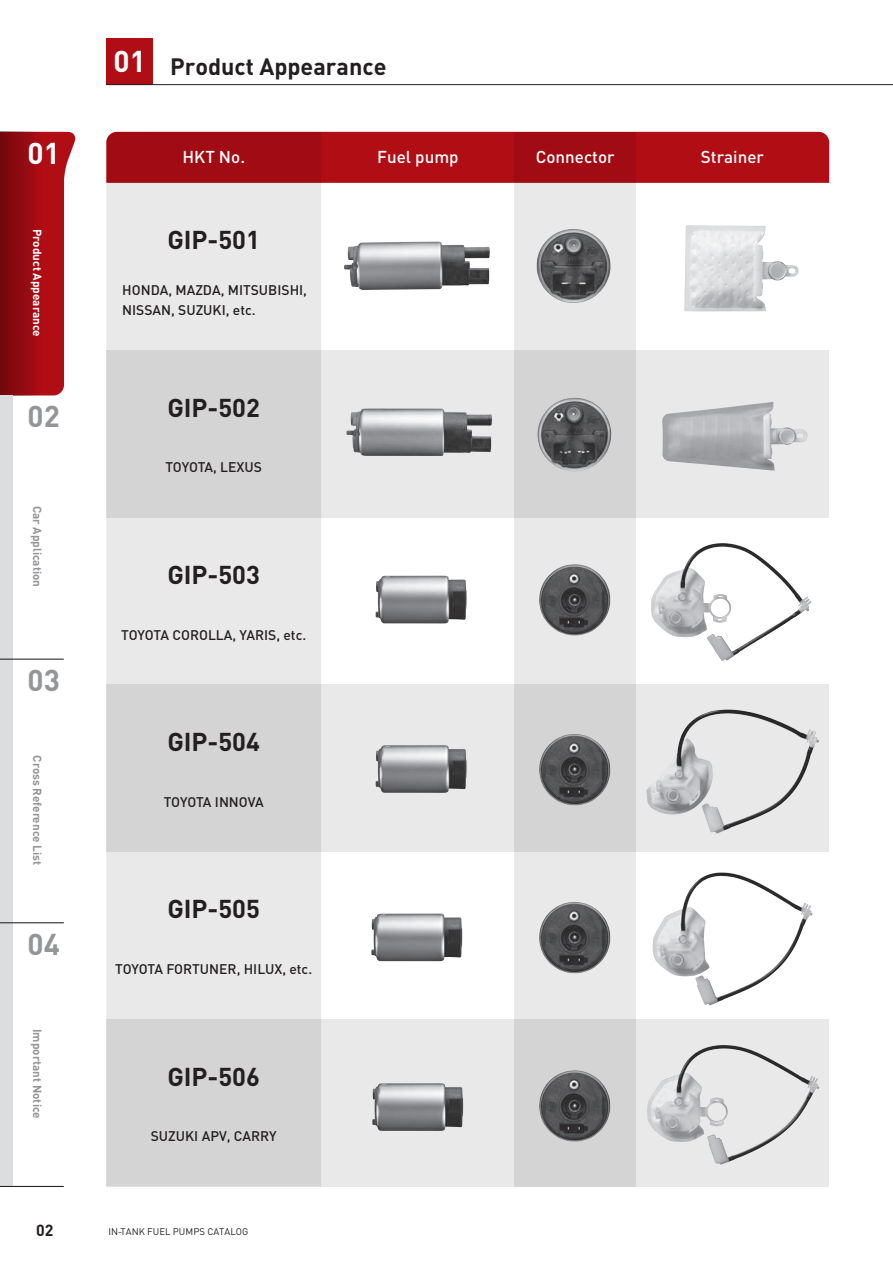
<style>
.page{position:relative;width:893px;height:1263px;background:#fff}
.page>*{position:absolute;margin:0;border:0;box-sizing:border-box;transform-origin:0 0}
.t1{font:700 29.7px "DIN Pro";color:#939598}
.t2{font:700 29.7px "DIN Pro";color:#fff}
.t3{font:700 25.5px "DIN Pro";color:#231f20}
.t4{font:700 23.4px "DIN Pro";color:#231f20}
.t5{font:500 16.95px "DIN";color:#fff}
.t6{font:700 15.9px "DIN Pro";color:#231f20}
.t7{font:500 13.8px/20.2px "DIN Pro";color:#231f20}
.t8{font:700 11.7px "DIN Pro";color:#939598}
.t9{font:700 11.7px "DIN Pro";color:#fff}
.t10{font:9.6px "DIN Pro";color:#231f20}
.s1{font-size:29.7px;color:#fff}
</style>
<div class="page">
<div style="left:321px;top:132px;width:508px;height:51px;background:#b00d15"></div>
<svg style="left:106px;top:132px;width:215px;height:887px;background:#e2d4d5"></svg>
<svg style="left:515px;top:132px;width:121px;height:887px;background:#e0cecf"></svg>
<div style="left:106px;top:350px;width:723px;height:167px;background:linear-gradient(to bottom,#dedddd,#dedddd)"></div>
<div style="left:106px;top:685px;width:723px;height:167px;background:linear-gradient(to bottom,#ddd,#ddd)"></div>
<div style="left:106px;top:1019px;width:723px;height:167px;background:linear-gradient(to bottom,#ddd,#ddd)"></div>
<img style="left:344px;top:241px;width:145px;height:49px">
<img style="left:536px;top:229px;width:76px;height:75px">
<img style="left:684px;top:225px;width:115px;height:86px">
<img style="left:346px;top:408px;width:145px;height:48px">
<img style="left:537px;top:397px;width:74px;height:74px">
<img style="left:662px;top:402px;width:146px;height:69px">
<img style="left:375px;top:575px;width:92px;height:48px">
<img style="left:539px;top:564px;width:71px;height:71px">
<img style="left:651px;top:543px;width:151px;height:94px">
<img style="left:375px;top:745px;width:92px;height:48px">
<img style="left:539px;top:734px;width:71px;height:71px">
<img style="left:646px;top:709px;width:164px;height:113px">
<img style="left:371px;top:913px;width:91px;height:48px">
<img style="left:539px;top:902px;width:71px;height:71px">
<img style="left:652px;top:872px;width:152px;height:133px">
<img style="left:372px;top:1083px;width:91px;height:48px">
<img style="left:539px;top:1070px;width:71px;height:72px">
<img style="left:647px;top:1045px;width:164px;height:103px">
<svg style="left:64px;top:132px;width:12px;height:48px"></svg>
<div style="left:0;top:132px;width:64px;height:263px;background:linear-gradient(to right,#78080e,#bd0e17)"></div>
<div style="left:0;top:395px;width:13px;height:791px;background:#dcdddf"></div>
<hr style="left:0;top:659px;width:64px;height:1px;background:#231f20">
<hr style="left:0;top:922px;width:64px;height:1px;background:#231f20">
<hr style="left:0;top:1186px;width:64px;height:1px;background:#231f20">
<div style="left:106px;top:38px;width:47px;height:47px;background:#b00d15"></div>
<hr style="left:106px;top:84px;width:787px;height:1px;background:#231f20">
<h1 class="t2" style="left:28px;top:133px;width:34px">01</h1>
<p class="t9" style="left:45px;top:229px;width:109px;rotate:90deg">Product Appearance</p>
<h1 class="t1" style="left:28px;top:396px;width:34px">02</h1>
<p class="t8" style="left:45px;top:506px;width:83px;rotate:90deg">Car Application</p>
<h1 class="t1" style="left:28px;top:660px;width:34px">03</h1>
<p class="t8" style="left:45px;top:755px;width:111px;rotate:90deg">Cross Reference List</p>
<h1 class="t1" style="left:28px;top:924px;width:34px">04</h1>
<p class="t8" style="left:45px;top:1029px;width:91px;rotate:90deg">Important Notice</p>
<h3 class="t4" style="left:114px;top:51px;width:274px"><span class="s1">01</span> Product Appearance</h3>
<p class="t5" style="left:182px;top:146px;width:64px">HKT No.</p>
<p class="t5" style="left:377px;top:146px;width:83px">Fuel pump</p>
<p class="t5" style="left:536px;top:146px;width:80px">Connector</p>
<p class="t5" style="left:701px;top:146px;width:65px">Strainer</p>
<h2 class="t3" style="left:167px;top:223px;width:94px">GIP-501</h2>
<p class="t7" style="left:122px;top:279px;width:186px">HONDA, MAZDA, MITSUBISHI,<br>NISSAN, SUZUKI, etc.</p>
<h2 class="t3" style="left:167px;top:390px;width:94px">GIP-502</h2>
<p class="t7" style="left:165px;top:457px;width:98px">TOYOTA, LEXUS</p>
<h2 class="t3" style="left:167px;top:557px;width:94px">GIP-503</h2>
<p class="t7" style="left:121px;top:624px;width:186px">TOYOTA COROLLA, YARIS, etc.</p>
<h2 class="t3" style="left:167px;top:725px;width:94px">GIP-504</h2>
<p class="t7" style="left:164px;top:791px;width:101px">TOYOTA INNOVA</p>
<h2 class="t3" style="left:167px;top:892px;width:94px">GIP-505</h2>
<p class="t7" style="left:115px;top:958px;width:198px">TOYOTA FORTUNER, HILUX, etc.</p>
<h2 class="t3" style="left:167px;top:1059px;width:94px">GIP-506</h2>
<p class="t7" style="left:151px;top:1126px;width:127px">SUZUKI APV, CARRY</p>
<p class="t6" style="left:36px;top:1219px;width:19px">02</p>
<p class="t10" style="left:108px;top:1225px;width:141px">IN-TANK FUEL PUMPS CATALOG</p>
</div>
